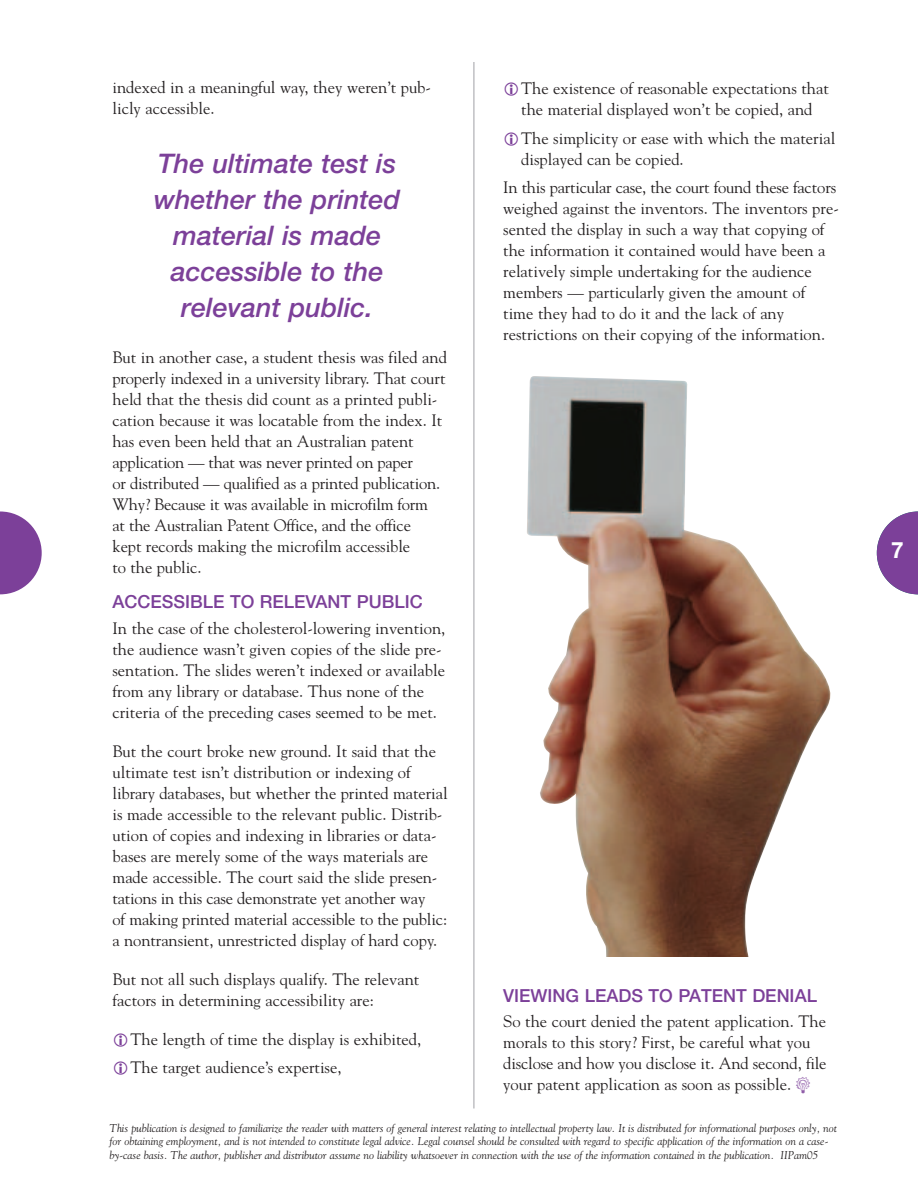
<style>
.page{position:relative;width:918px;height:1188px;background:#fff}
.page>*{position:absolute;margin:0;border:0;box-sizing:border-box;transform-origin:0 0}
.t1{font:italic 500 27px/36px "Helvetica Neue LT Std";color:#7c4099;text-align:center}
.t2{font:700 22.5px "Helvetica Neue LT Std";color:#fff}
.t3{font:500 18px "Helvetica Neue LT Std";color:#7c4099}
.t4{font:16.5px/21px "Goudy Std";color:#231f20}
.t5{font:italic 11.25px/13.5px "Goudy Std";color:#231f20}
.s1{font-family:"Df Organics Two Plain";color:#7c4099}
</style>
<div class="page">
<svg style="left:0;top:512px;width:42px;height:82px"></svg>
<svg style="left:877px;top:512px;width:41px;height:82px"></svg>
<hr style="left:474px;top:62px;width:1px;height:1046px;background:#a1a1a5">
<img style="left:527px;top:376px;width:304px;height:581px">
<p class="t4" style="left:112px;top:77px;width:320px">indexed in a meaningful way, they weren’t pub&shy;licly accessible.</p>
<h1 class="t1" style="left:154px;top:148px;width:248px">The ultimate test is whether the printed material is made accessible to the relevant public.</h1>
<p class="t4" style="left:112px;top:347px;width:336px">But in another case, a student thesis was filed and properly indexed in a university library. That court held that the thesis did count as a printed publi&shy;cation because it was locatable from the index. It has even been held that an Australian patent application — that was never printed on paper<br>or distributed — qualified as a printed publication.<br>Why? Because it was available in microfilm form<br>at the Australian Patent Office, and the office<br>kept records making the microfilm accessible<br>to the public.</p>
<p class="t3" style="left:112px;top:595px;width:312px">ACCESSIBLE TO RELEVANT PUBLIC</p>
<p class="t4" style="left:112px;top:618px;width:334px">In the case of the cholesterol-lowering invention, the audience wasn’t given copies of the slide pre&shy;sentation. The slides weren’t indexed or available from any library or database. Thus none of the criteria of the preceding cases seemed to be met.</p>
<p class="t4" style="left:113px;top:741px;width:337px">But the court broke new ground. It said that the ultimate test isn’t distribution or indexing of library databases, but whether the printed material is made accessible to the relevant public. Distrib&shy;ution of copies and indexing in libraries or data&shy;bases are merely some of the ways materials are made accessible. The court said the slide presen&shy;tations in this case demonstrate yet another way<br>of making printed material accessible to the public: a nontransient, unrestricted display of hard copy.</p>
<p class="t4" style="left:113px;top:969px;width:308px">But not all such displays qualify. The relevant factors in determining accessibility are:</p>
<p class="t4" style="left:130px;top:1025px;width:292px;line-height:28.5px">The length of time the display is exhibited,<br>The target audience’s expertise,</p>
<p class="t4" style="left:521px;top:78px;width:309px">The existence of reasonable expectations that the material displayed won’t be copied, and</p>
<p class="t4" style="left:521px;top:128px;width:316px">The simplicity or ease with which the material displayed can be copied.</p>
<p class="t4" style="left:503px;top:177px;width:337px">In this particular case, the court found these factors weighed against the inventors. The inventors pre&shy;sented the display in such a way that copying of the information it contained would have been a relatively simple undertaking for the audience members — particularly given the amount of time they had to do it and the lack of any restrictions on their copying of the information.</p>
<p class="t3" style="left:503px;top:989px;width:315px">VIEWING LEADS TO PATENT DENIAL</p>
<p class="t4" style="left:503px;top:1011px;width:325px">So the court denied the patent application. The morals to this story? First, be careful what you disclose and how you disclose it. And second, file your patent application as soon as possible. <span class="s1">T</span></p>
<p class="t5" style="left:110px;top:1121px;width:729px">This publication is designed to familiarize the reader with matters of general interest relating to intellectual property law. It is distributed for informational purposes only, not for obtaining employment, and is not intended to constitute legal advice. Legal counsel should be consulted with regard to specific application of the information on a case&shy;by-case basis. The author, publisher and distributor assume no liability whatsoever in connection with the use of the information contained in the publication. IIPam05</p>
<h2 class="t2" style="left:891px;top:542px;width:14px">7</h2>
</div>
